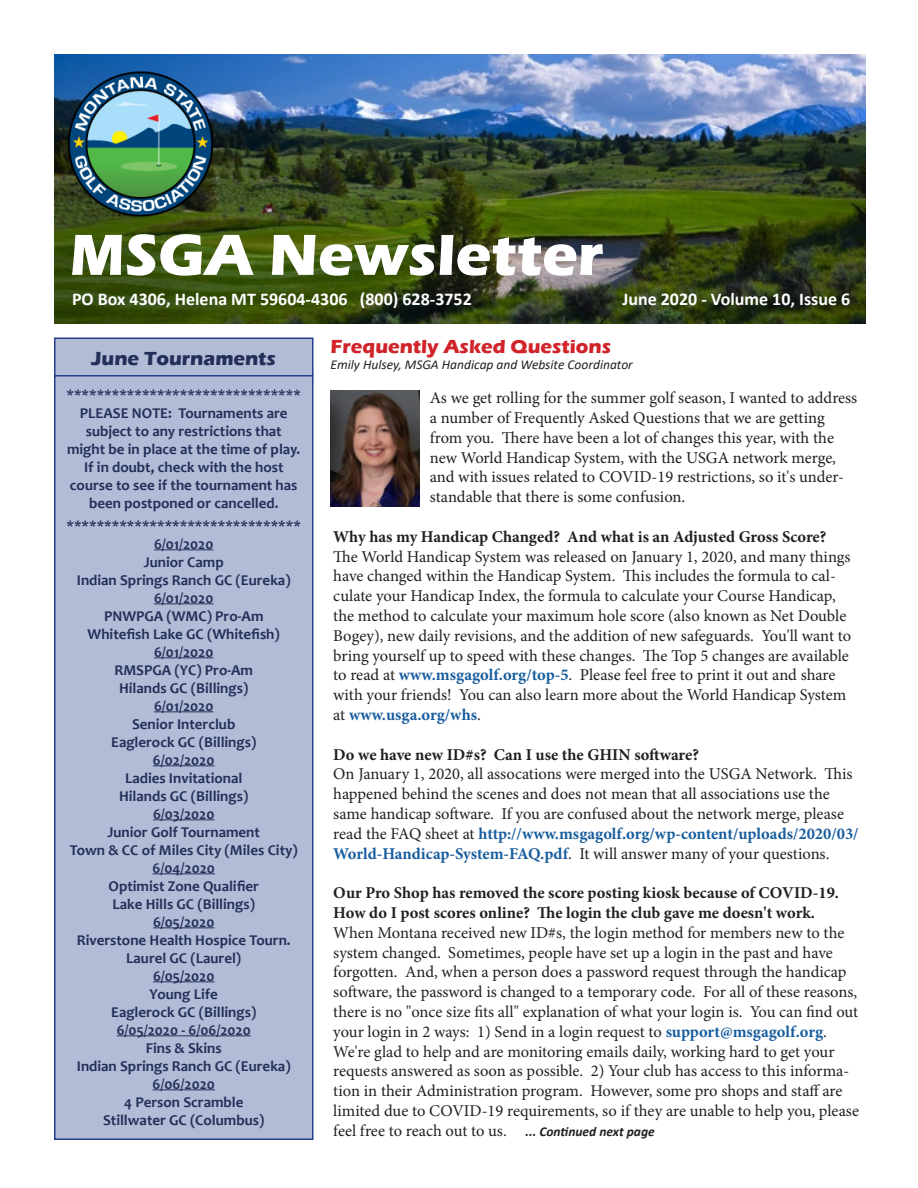
<style>
.page{position:relative;width:918px;height:1188px;background:#fff}
.page>*{position:absolute;margin:0;border:0;box-sizing:border-box;transform-origin:0 0}
.t1{font:700 19.5px "Eras ITC";color:#d1232a}
.t2{font:700 19.5px "Eras ITC";color:#223059}
.t3{font:700 18px "Calibri";color:#fff}
.t4{font:16.5px/19.8px "Minion Pro";letter-spacing:-.005em;color:#231f20}
.t5{font:700 16.5px/19.8px "Minion Pro";color:#231f20}
.t6{font:700 15px "Candara";color:#223059}
.t7{font:italic 13.5px "Calibri";color:#231f20}
.s1{font-weight:700;color:#175d9e}
.s2{font-family:"Calibri";font-weight:700;font-style:italic;font-size:13.5px}
</style>
<div class="page">
<img style="left:54px;top:54px;width:811px;height:270px">
<svg style="left:72px;top:234px;width:531px;height:42px"></svg>
<img style="left:65px;top:67px;width:150px;height:153px">
<div style="left:55px;top:338px;width:258px;height:38px;background:#b3bcd6"></div>
<div style="left:54px;top:338px;width:260px;height:39px;border:2px solid #253f8e"></div>
<div style="left:55px;top:376px;width:258px;height:763px;background:#b3bcd6"></div>
<hr style="left:154px;top:550px;width:59px;height:1px;background:#223059">
<hr style="left:154px;top:604px;width:59px;height:1px;background:#223059">
<hr style="left:154px;top:658px;width:59px;height:1px;background:#223059">
<hr style="left:154px;top:712px;width:59px;height:1px;background:#223059">
<hr style="left:153px;top:766px;width:62px;height:1px;background:#223059">
<hr style="left:153px;top:820px;width:61px;height:1px;background:#223059">
<hr style="left:153px;top:874px;width:62px;height:1px;background:#223059">
<hr style="left:153px;top:928px;width:61px;height:1px;background:#223059">
<hr style="left:153px;top:982px;width:61px;height:1px;background:#223059">
<hr style="left:117px;top:1036px;width:134px;height:1px;background:#223059">
<hr style="left:153px;top:1090px;width:62px;height:1px;background:#223059">
<div style="left:54px;top:375px;width:260px;height:765px;border:2px solid #253f8e"></div>
<img style="left:330px;top:390px;width:89px;height:117px">
<p class="t3" style="left:72px;top:286px;width:401px">PO Box 4306, Helena MT 59604-4306 (800) 628-3752</p>
<p class="t3" style="left:622px;top:286px;width:229px">June 2020 - Volume 10, Issue 6</p>
<p class="t2" style="left:91px;top:347px;width:186px">June Tournaments</p>
<p class="t6" style="left:66px;top:386px;width:236px">*******************************</p>
<p class="t6" style="left:80px;top:404px;width:209px">PLEASE NOTE: Tournaments are</p>
<p class="t6" style="left:86px;top:422px;width:198px">subject to any restrictions that</p>
<p class="t6" style="left:67px;top:440px;width:235px">might be in place at the time of play.</p>
<p class="t6" style="left:84px;top:458px;width:201px">If in doubt, check with the host</p>
<p class="t6" style="left:70px;top:476px;width:229px">course to see if the tournament has</p>
<p class="t6" style="left:89px;top:494px;width:191px">been postponed or cancelled.</p>
<p class="t6" style="left:66px;top:517px;width:236px">*******************************</p>
<p class="t6" style="left:154px;top:535px;width:61px">6/01/2020</p>
<p class="t6" style="left:144px;top:553px;width:82px">Junior Camp</p>
<p class="t6" style="left:77px;top:571px;width:215px">Indian Springs Ranch GC (Eureka)</p>
<p class="t6" style="left:154px;top:589px;width:61px">6/01/2020</p>
<p class="t6" style="left:104px;top:607px;width:161px">PNWPGA (WMC) Pro-Am</p>
<p class="t6" style="left:88px;top:625px;width:194px">Whitefish Lake GC (Whitefish)</p>
<p class="t6" style="left:154px;top:643px;width:61px">6/01/2020</p>
<p class="t6" style="left:114px;top:661px;width:140px">RMSPGA (YC) Pro-Am</p>
<p class="t6" style="left:119px;top:679px;width:131px">Hilands GC (Billings)</p>
<p class="t6" style="left:154px;top:697px;width:61px">6/01/2020</p>
<p class="t6" style="left:132px;top:715px;width:105px">Senior Interclub</p>
<p class="t6" style="left:111px;top:733px;width:147px">Eaglerock GC (Billings)</p>
<p class="t6" style="left:153px;top:751px;width:63px">6/02/2020</p>
<p class="t6" style="left:125px;top:769px;width:119px">Ladies Invitational</p>
<p class="t6" style="left:119px;top:787px;width:131px">Hilands GC (Billings)</p>
<p class="t6" style="left:153px;top:805px;width:63px">6/03/2020</p>
<p class="t6" style="left:108px;top:823px;width:154px">Junior Golf Tournament</p>
<p class="t6" style="left:70px;top:841px;width:230px">Town &amp; CC of Miles City (Miles City)</p>
<p class="t6" style="left:153px;top:859px;width:64px">6/04/2020</p>
<p class="t6" style="left:109px;top:877px;width:152px">Optimist Zone Qualifier</p>
<p class="t6" style="left:113px;top:895px;width:144px">Lake Hills GC (Billings)</p>
<p class="t6" style="left:153px;top:913px;width:63px">6/05/2020</p>
<p class="t6" style="left:77px;top:931px;width:215px">Riverstone Health Hospice Tourn.</p>
<p class="t6" style="left:126px;top:949px;width:116px">Laurel GC (Laurel)</p>
<p class="t6" style="left:153px;top:967px;width:63px">6/05/2020</p>
<p class="t6" style="left:150px;top:985px;width:70px">Young Life</p>
<p class="t6" style="left:111px;top:1003px;width:147px">Eaglerock GC (Billings)</p>
<p class="t6" style="left:117px;top:1021px;width:136px">6/05/2020 - 6/06/2020</p>
<p class="t6" style="left:146px;top:1039px;width:78px">Fins &amp; Skins</p>
<p class="t6" style="left:77px;top:1057px;width:215px">Indian Springs Ranch GC (Eureka)</p>
<p class="t6" style="left:153px;top:1075px;width:64px">6/06/2020</p>
<p class="t6" style="left:124px;top:1093px;width:121px">4 Person Scramble</p>
<p class="t6" style="left:103px;top:1111px;width:163px">Stillwater GC (Columbus)</p>
<p class="t1" style="left:331px;top:335px;width:282px">Frequently Asked Questions</p>
<p class="t7" style="left:331px;top:355px;width:304px">Emily Hulsey, MSGA Handicap and Website Coordinator</p>
<p class="t4" style="left:430px;top:388px;width:429px">As we get rolling for the summer golf season, I wanted to address a number of Frequently Asked Questions that we are getting from you. There have been a lot of changes this year, with the new World Handicap System, with the USGA network merge, and with issues related to COVID-19 restrictions, so it's under&shy;standable that there is some confusion.</p>
<p class="t5" style="left:333px;top:526px;width:495px">Why has my Handicap Changed? And what is an Adjusted Gross Score?</p>
<p class="t4" style="left:333px;top:547px;width:519px">The World Handicap System was released on January 1, 2020, and many things have changed within the Handicap System. This includes the formula to cal&shy;culate your Handicap Index, the formula to calculate your Course Handicap, the method to calculate your maximum hole score (also known as Net Double Bogey), new daily revisions, and the addition of new safeguards. You'll want to bring yourself up to speed with these changes. The Top 5 changes are available to read at <span class="s1">www.msgagolf.org/top-5</span>. Please feel free to print it out and share with your friends! You can also learn more about the World Handicap System at <span class="s1">www.usga.org/whs</span>.</p>
<p class="t5" style="left:333px;top:744px;width:367px">Do we have new ID#s? Can I use the GHIN software?</p>
<p class="t4" style="left:333px;top:764px;width:527px">On January 1, 2020, all assocations were merged into the USGA Network. This happened behind the scenes and does not mean that all associations use the same handicap software. If you are confused about the network merge, please read the FAQ sheet at <span class="s1">http://www.msgagolf.org/wp-content/uploads/2020/03/ World-Handicap-System-FAQ.pdf</span>. It will answer many of your questions.</p>
<p class="t5" style="left:333px;top:883px;width:507px">Our Pro Shop has removed the score posting kiosk because of COVID-19.<br>How do I post scores online? The login the club gave me doesn't work.</p>
<p class="t4" style="left:333px;top:923px;width:526px">When Montana received new ID#s, the login method for members new to the system changed. Sometimes, people have set up a login in the past and have forgotten. And, when a person does a password request through the handicap software, the password is changed to a temporary code. For all of these reasons, there is no "once size fits all" explanation of what your login is. You can find out your login in 2 ways: 1) Send in a login request to <span class="s1">support@msgagolf.org</span>.</p>
<p class="t4" style="left:333px;top:1042px;width:503px">We're glad to help and are monitoring emails daily, working hard to get your</p>
<p class="t4" style="left:333px;top:1061px;width:527px">requests answered as soon as possible. 2) Your club has access to this informa&shy;tion in their Administration program. However, some pro shops and staff are limited due to COVID-19 requirements, so if they are unable to help you, please feel free to reach out to us. <span class="s2">... Continued next page</span></p>
</div>
